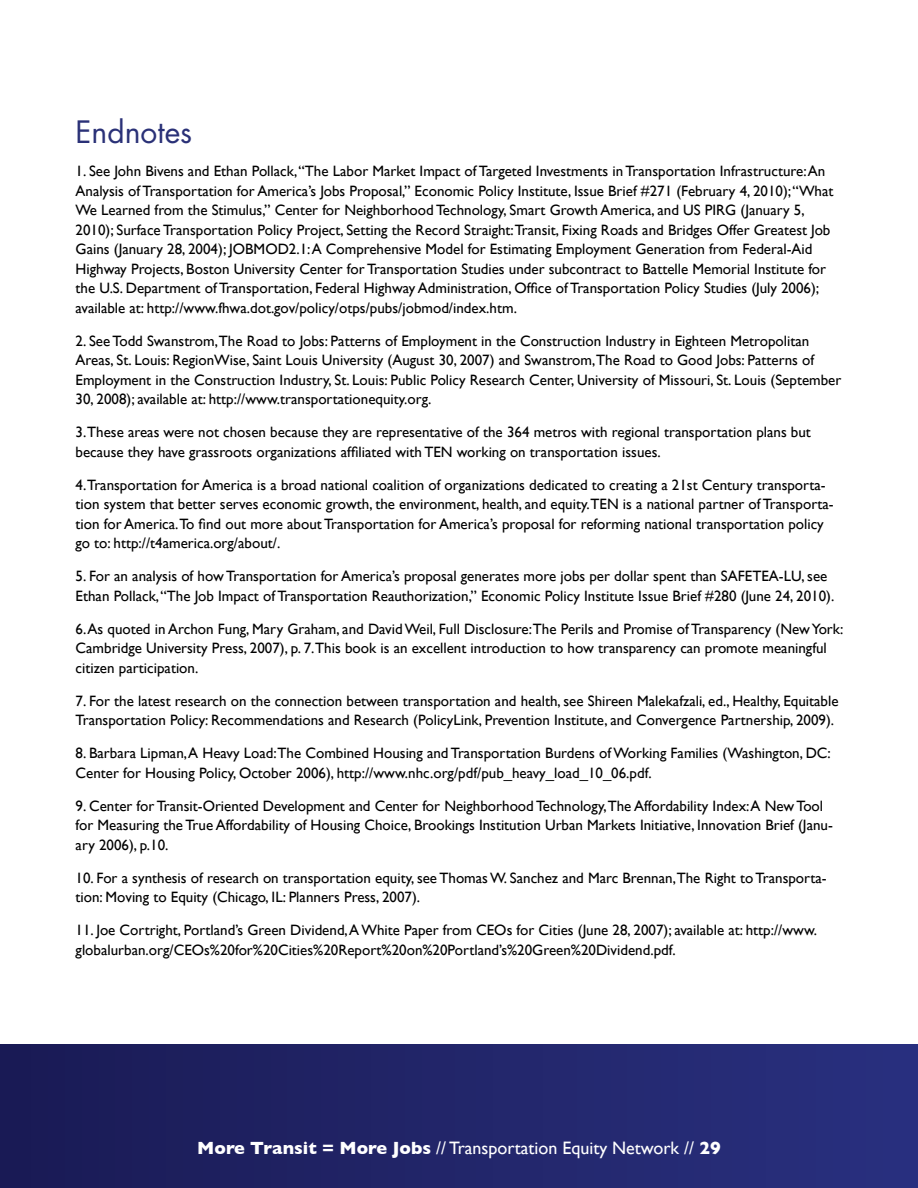
<style>
.page{position:relative;width:918px;height:1188px;background:#fff}
.page>*{position:absolute;margin:0;border:0;box-sizing:border-box;transform-origin:0 0}
.t1{font:30px "Futura Std";color:#2a3177}
.t2{font:18px "Gill Sans";color:#fff}
.t3{font:15px/19.5px "Gill Sans";color:#000}
.s1{font-weight:700}
</style>
<div class="page">
<div style="left:0;top:1044px;width:918px;height:144px;background:linear-gradient(to right,#1a1a54,#29307f)"></div>
<h1 class="t1" style="left:76px;top:113px;width:118px">Endnotes</h1>
<p class="t3" style="left:76px;top:161px;width:759px">1. See John Bivens and Ethan Pollack, “The Labor Market Impact of Targeted Investments in Transportation Infrastructure: An Analysis of Transportation for America’s Jobs Proposal,” Economic Policy Institute, Issue Brief #271 (February 4, 2010); “What We Learned from the Stimulus,” Center for Neighborhood Technology, Smart Growth America, and US PIRG (January 5, 2010); Surface Transportation Policy Project, Setting the Record Straight:Transit, Fixing Roads and Bridges Offer Greatest Job Gains (January 28, 2004); JOBMOD2.1: A Comprehensive Model for Estimating Employment Generation from Federal-Aid Highway Projects, Boston University Center for Transportation Studies under subcontract to Battelle Memorial Institute for the U.S. Department of Transportation, Federal Highway Administration, Office of Transportation Policy Studies (July 2006); available at: http://www.fhwa.dot.gov/policy/otps/pubs/jobmod/index.htm.</p>
<p class="t3" style="left:76px;top:331px;width:767px">2. See Todd Swanstrom,The Road to Jobs: Patterns of Employment in the Construction Industry in Eighteen Metropolitan Areas, St. Louis: RegionWise, Saint Louis University (August 30, 2007) and Swanstrom,The Road to Good Jobs: Patterns of Employment in the Construction Industry, St. Louis: Public Policy Research Center, University of Missouri, St. Louis (September 30, 2008); available at: http://www.transportationequity.org.</p>
<p class="t3" style="left:76px;top:422px;width:737px">3.These areas were not chosen because they are representative of the 364 metros with regional transportation plans but because they have grassroots organizations affiliated with TEN working on transportation issues.</p>
<p class="t3" style="left:76px;top:475px;width:760px">4.Transportation for America is a broad national coalition of organizations dedicated to creating a 21st Century transporta&shy;tion system that better serves economic growth, the environment, health, and equity.TEN is a national partner of Transporta&shy;tion for America.To find out more about Transportation for America’s proposal for reforming national transportation policy go to: http://t4america.org/about/.</p>
<p class="t3" style="left:76px;top:566px;width:760px">5. For an analysis of how Transportation for America’s proposal generates more jobs per dollar spent than SAFETEA-LU, see<br>Ethan Pollack, “The Job Impact of Transportation Reauthorization,” Economic Policy Institute Issue Brief #280 (June 24, 2010).</p>
<p class="t3" style="left:76px;top:619px;width:769px">6. As quoted in Archon Fung, Mary Graham, and David Weil, Full Disclosure:The Perils and Promise of Transparency (New York:<br>Cambridge University Press, 2007), p. 7.This book is an excellent introduction to how transparency can promote meaningful citizen participation.</p>
<p class="t3" style="left:76px;top:691px;width:765px">7. For the latest research on the connection between transportation and health, see Shireen Malekafzali, ed., Healthy, Equitable<br>Transportation Policy: Recommendations and Research (PolicyLink, Prevention Institute, and Convergence Partnership, 2009).</p>
<p class="t3" style="left:76px;top:743px;width:757px">8. Barbara Lipman, A Heavy Load:The Combined Housing and Transportation Burdens of Working Families (Washington, DC:<br>Center for Housing Policy, October 2006), http://www.nhc.org/pdf/pub_heavy_load_10_06.pdf.</p>
<p class="t3" style="left:76px;top:796px;width:759px">9. Center for Transit-Oriented Development and Center for Neighborhood Technology,The Affordability Index: A New Tool for Measuring the True Affordability of Housing Choice, Brookings Institution Urban Markets Initiative, Innovation Brief (Janu&shy;ary 2006), p.10.</p>
<p class="t3" style="left:76px;top:868px;width:753px">10. For a synthesis of research on transportation equity, see Thomas W. Sanchez and Marc Brennan,The Right to Transporta&shy;tion: Moving to Equity (Chicago, IL: Planners Press, 2007).</p>
<p class="t3" style="left:76px;top:920px;width:743px">11. Joe Cortright, Portland’s Green Dividend, A White Paper from CEOs for Cities (June 28, 2007); available at: http://www. globalurban.org/CEOs%20for%20Cities%20Report%20on%20Portland’s%20Green%20Dividend.pdf.</p>
<p class="t2" style="left:197px;top:1138px;width:525px"><span class="s1">More Transit = More Jobs</span> // Transportation Equity Network // <span class="s1">29</span></p>
</div>
